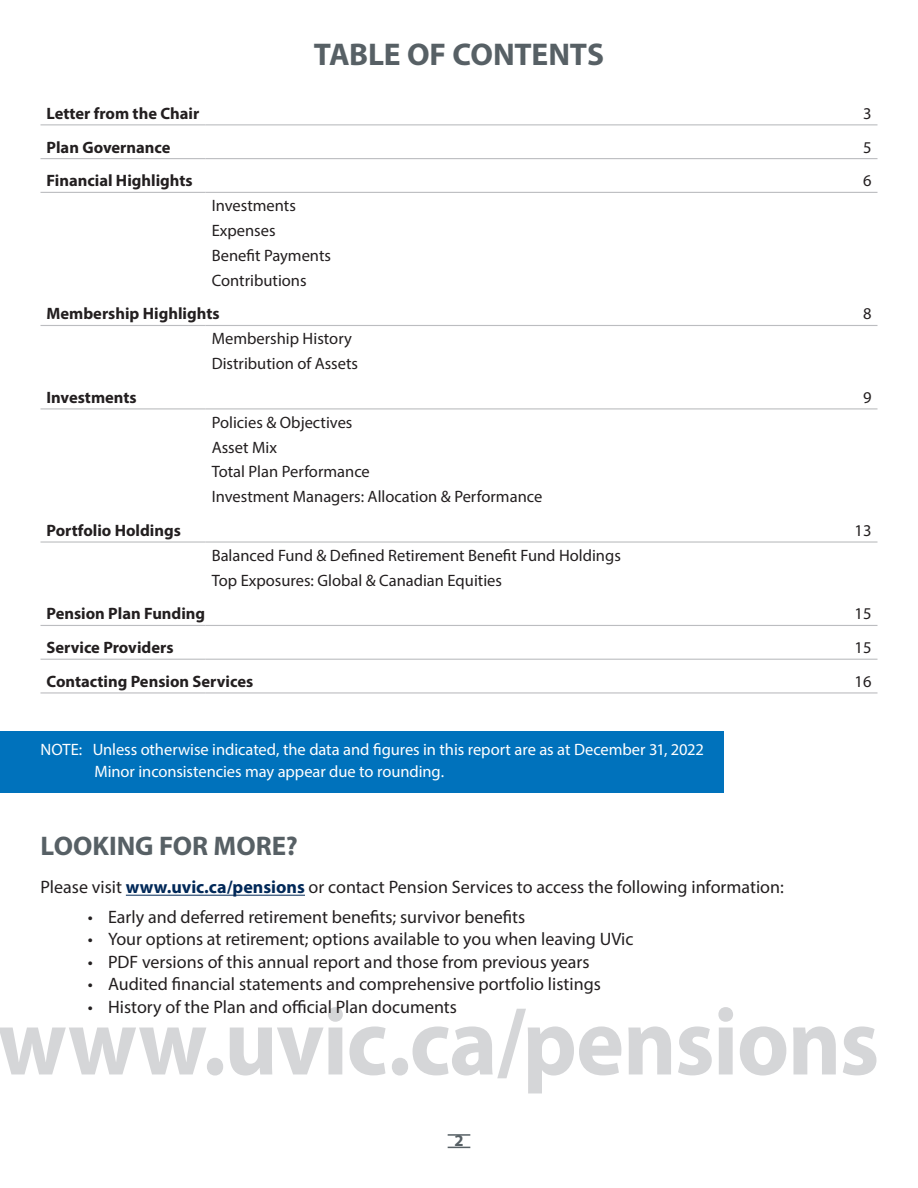
<style>
.page{position:relative;width:918px;height:1188px;background:#fff}
.page>*{position:absolute;margin:0;border:0;box-sizing:border-box;transform-origin:0 0}
.t1{font:700 96px "Myriad Pro";letter-spacing:-.015em;color:#d5d6d8;scale:.95 1}
.t2{font:700 31.5px "Myriad Pro";letter-spacing:-.01em;color:#576065}
.t3{font:700 27px "Myriad Pro";color:#576065}
.t4{font:18px "Myriad Pro";color:#231f20}
.t5{font:16.5px "Myriad Pro";color:#231f20}
.t6{font:700 16.5px "Myriad Pro";color:#231f20}
.t7{font:16.5px "Myriad Pro";letter-spacing:-.005em;color:#fff}
.t8{font:700 16.5px "Myriad Pro";color:#576065}
.s1{font-weight:700;color:#002858}
</style>
<div class="page">
<svg style="left:448px;top:1147px;width:22px;height:1px"></svg>
<hr style="left:448px;top:1134px;width:22px;height:2px;background:#576065">
<hr style="left:40px;top:124px;width:166px;height:1px;background:#bcbdc0">
<hr style="left:206px;top:124px;width:442px;height:1px;background:#bcbdc0">
<hr style="left:648px;top:124px;width:230px;height:1px;background:#bcbdc0">
<hr style="left:40px;top:158px;width:166px;height:1px;background:#bcbdc0">
<hr style="left:206px;top:158px;width:442px;height:1px;background:#bcbdc0">
<hr style="left:648px;top:158px;width:230px;height:1px;background:#bcbdc0">
<hr style="left:40px;top:192px;width:166px;height:1px;background:#bcbdc0">
<hr style="left:206px;top:192px;width:442px;height:1px;background:#bcbdc0">
<hr style="left:648px;top:192px;width:230px;height:1px;background:#bcbdc0">
<hr style="left:40px;top:325px;width:166px;height:1px;background:#bcbdc0">
<hr style="left:206px;top:325px;width:442px;height:1px;background:#bcbdc0">
<hr style="left:648px;top:325px;width:230px;height:1px;background:#bcbdc0">
<hr style="left:40px;top:408px;width:166px;height:1px;background:#bcbdc0">
<hr style="left:206px;top:408px;width:442px;height:1px;background:#bcbdc0">
<hr style="left:648px;top:408px;width:230px;height:1px;background:#bcbdc0">
<hr style="left:40px;top:541px;width:166px;height:2px;background:#bcbdc0">
<hr style="left:206px;top:541px;width:442px;height:2px;background:#bcbdc0">
<hr style="left:648px;top:541px;width:230px;height:2px;background:#bcbdc0">
<hr style="left:40px;top:625px;width:166px;height:1px;background:#bcbdc0">
<hr style="left:206px;top:625px;width:442px;height:1px;background:#bcbdc0">
<hr style="left:648px;top:625px;width:230px;height:1px;background:#bcbdc0">
<hr style="left:40px;top:659px;width:166px;height:1px;background:#bcbdc0">
<hr style="left:206px;top:659px;width:442px;height:1px;background:#bcbdc0">
<hr style="left:648px;top:659px;width:230px;height:1px;background:#bcbdc0">
<hr style="left:40px;top:692px;width:166px;height:2px;background:#bcbdc0">
<hr style="left:206px;top:692px;width:442px;height:2px;background:#bcbdc0">
<hr style="left:648px;top:692px;width:230px;height:2px;background:#bcbdc0">
<hr style="left:126px;top:895px;width:179px;height:1px;background:#002858">
<div style="left:0;top:731px;width:724px;height:61px;background:#0072bc"></div>
<p class="t2" style="left:314px;top:34px;width:292px">TABLE OF CONTENTS</p>
<p class="t6" style="left:46px;top:103px;width:154px">Letter from the Chair</p>
<p class="t5" style="left:863px;top:103px;width:10px">3</p>
<p class="t6" style="left:46px;top:136px;width:126px">Plan Governance</p>
<p class="t5" style="left:863px;top:137px;width:10px">5</p>
<p class="t6" style="left:46px;top:170px;width:148px">Financial Highlights</p>
<p class="t5" style="left:863px;top:171px;width:10px">6</p>
<p class="t5" style="left:212px;top:196px;width:86px">Investments</p>
<p class="t5" style="left:212px;top:220px;width:65px">Expenses</p>
<p class="t5" style="left:212px;top:245px;width:121px">Benefit Payments</p>
<p class="t5" style="left:212px;top:270px;width:96px">Contributions</p>
<p class="t6" style="left:46px;top:303px;width:175px">Membership Highlights</p>
<p class="t5" style="left:863px;top:304px;width:10px">8</p>
<p class="t5" style="left:212px;top:329px;width:142px">Membership History</p>
<p class="t5" style="left:212px;top:353px;width:148px">Distribution of Assets</p>
<p class="t6" style="left:46px;top:387px;width:92px">Investments</p>
<p class="t5" style="left:863px;top:387px;width:10px">9</p>
<p class="t5" style="left:212px;top:412px;width:142px">Policies &amp; Objectives</p>
<p class="t5" style="left:212px;top:437px;width:67px">Asset Mix</p>
<p class="t5" style="left:212px;top:462px;width:160px">Total Plan Performance</p>
<p class="t5" style="left:212px;top:487px;width:332px">Investment Managers: Allocation &amp; Performance</p>
<p class="t6" style="left:46px;top:520px;width:136px">Portfolio Holdings</p>
<p class="t5" style="left:855px;top:520px;width:18px">13</p>
<p class="t5" style="left:212px;top:545px;width:411px">Balanced Fund &amp; Defined Retirement Benefit Fund Holdings</p>
<p class="t5" style="left:212px;top:570px;width:292px">Top Exposures: Global &amp; Canadian Equities</p>
<p class="t6" style="left:46px;top:603px;width:160px">Pension Plan Funding</p>
<p class="t5" style="left:855px;top:604px;width:18px">15</p>
<p class="t6" style="left:46px;top:637px;width:129px">Service Providers</p>
<p class="t5" style="left:855px;top:637px;width:18px">15</p>
<p class="t6" style="left:46px;top:671px;width:208px">Contacting Pension Services</p>
<p class="t5" style="left:855px;top:671px;width:18px">16</p>
<p class="t7" style="left:40px;top:739px;width:665px">NOTE: Unless otherwise indicated, the data and figures in this report are as at December 31, 2022</p>
<p class="t7" style="left:95px;top:762px;width:351px">Minor inconsistencies may appear due to rounding.</p>
<p class="t3" style="left:40px;top:828px;width:259px">LOOKING FOR MORE?</p>
<p class="t4" style="left:40px;top:876px;width:745px">Please visit <span class="s1">www.uvic.ca/pensions</span> or contact Pension Services to access the following information:</p>
<p class="t4" style="left:88px;top:906px;width:439px">• Early and deferred retirement benefits; survivor benefits</p>
<p class="t4" style="left:88px;top:928px;width:547px">• Your options at retirement; options available to you when leaving UVic</p>
<p class="t4" style="left:88px;top:951px;width:503px">• PDF versions of this annual report and those from previous years</p>
<p class="t4" style="left:88px;top:973px;width:515px">• Audited financial statements and comprehensive portfolio listings</p>
<p class="t4" style="left:88px;top:996px;width:371px">• History of the Plan and official Plan documents</p>
<p class="t1" style="left:-2px;top:980px;width:930px">www.uvic.ca/pensions</p>
<p class="t8" style="left:454px;top:1130px;width:11px">2</p>
</div>
